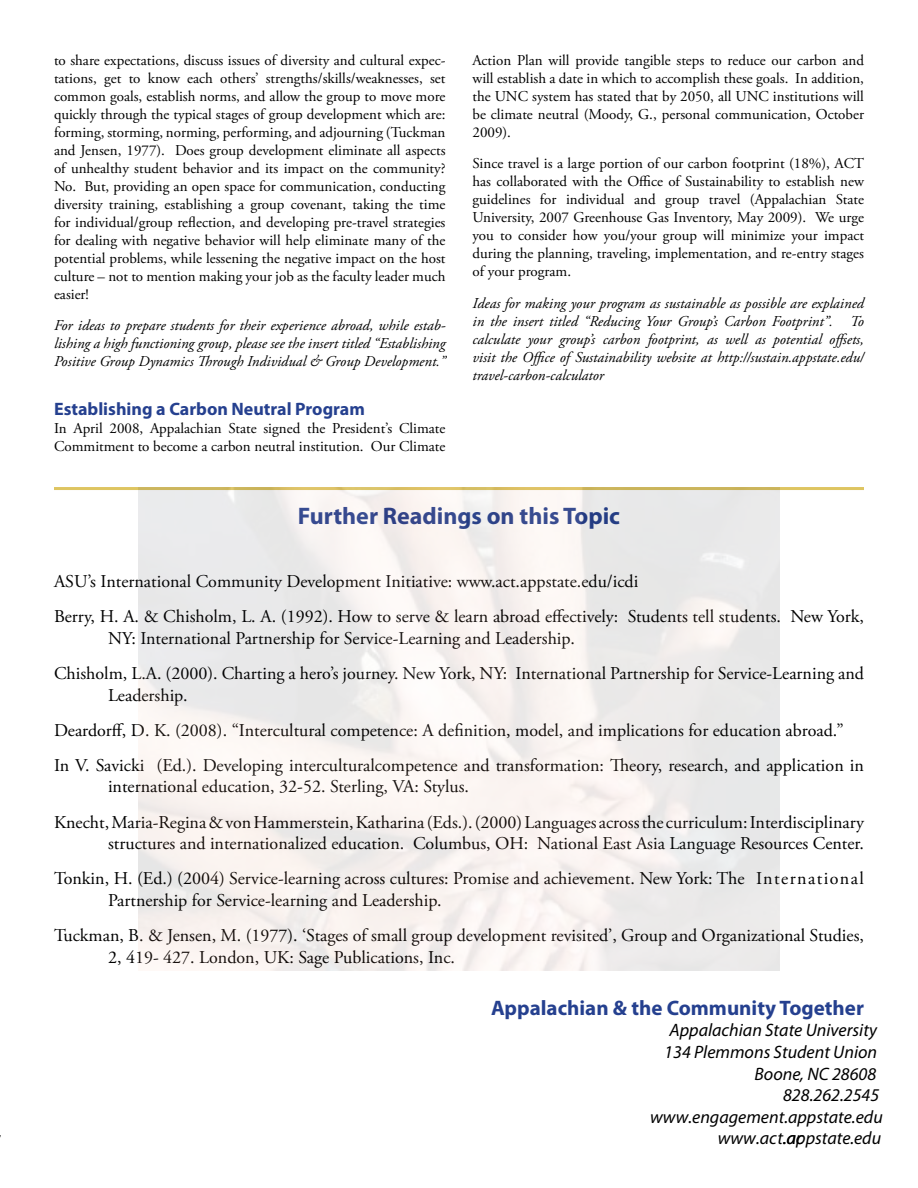
<style>
.page{position:relative;width:918px;height:1188px;background:#fff}
.page>*{position:absolute;margin:0;border:0;box-sizing:border-box;transform-origin:0 0}
.t1{font:700 24px "Myriad Pro";color:#25408f}
.t2{font:700 21px "Myriad Pro";color:#25408f}
.t3{font:18px/35.1px "Adobe Garamond Pro";color:#000}
.t4{font:italic 18px "Myriad Pro";color:#000}
.t5{font:700 18px "Myriad Pro";color:#25408f}
.t6{font:15px/18px "Adobe Garamond Pro";color:#000;text-align:justify}
.t7{font:italic 15px/18px "Adobe Garamond Pro";color:#000;text-align:justify}
</style>
<div class="page">
<hr style="left:54px;top:487px;width:810px;height:3px;background:#dec561">
<img style="left:138px;top:487px;width:642px;height:483px">
<p class="t6" style="left:54px;top:52px;width:393px">to share expectations, discuss issues of diversity and cultural expec&shy;tations, get to know each others’ strengths/skills/weaknesses, set common goals, establish norms, and allow the group to move more quickly through the typical stages of group development which are: forming, storming, norming, performing, and adjourning (Tuckman and Jensen, 1977). Does group development eliminate all aspects of unhealthy student behavior and its impact on the community?<br>No. But, providing an open space for communication, conducting diversity training, establishing a group covenant, taking the time for individual/group reflection, and developing pre-travel strategies for dealing with negative behavior will help eliminate many of the potential problems, while lessening the negative impact on the host culture – not to mention making your job as the faculty leader much easier!</p>
<p class="t7" style="left:54px;top:317px;width:393px">For ideas to prepare students for their experience abroad, while estab&shy;lishing a high functioning group, please see the insert titled “Establishing Positive Group Dynamics Through Individual &amp; Group Development.”</p>
<p class="t5" style="left:54px;top:397px;width:312px">Establishing a Carbon Neutral Program</p>
<p class="t6" style="left:54px;top:420px;width:393px">In April 2008, Appalachian State signed the President’s Climate<br>Commitment to become a carbon neutral institution. Our Climate</p>
<p class="t6" style="left:472px;top:52px;width:393px">Action Plan will provide tangible steps to reduce our carbon and will establish a date in which to accomplish these goals. In addition, the UNC system has stated that by 2050, all UNC institutions will be climate neutral (Moody, G., personal communication, October 2009).</p>
<p class="t6" style="left:472px;top:155px;width:393px">Since travel is a large portion of our carbon footprint (18%), ACT has collaborated with the Office of Sustainability to establish new guidelines for individual and group travel (Appalachian State University, 2007 Greenhouse Gas Inventory, May 2009). We urge you to consider how you/your group will minimize your impact during the planning, traveling, implementation, and re-entry stages of your program.</p>
<p class="t7" style="left:472px;top:295px;width:393px">Ideas for making your program as sustainable as possible are explained in the insert titled “Reducing Your Group’s Carbon Footprint”. To calculate your group’s carbon footprint, as well as potential offsets, visit the Office of Sustainability website at http://sustain.appstate.edu/ travel-carbon-calculator</p>
<h1 class="t1" style="left:298px;top:500px;width:324px">Further Readings on this Topic</h1>
<p class="t3" style="left:54px;top:565px;width:811px">ASU’s International Community Development Initiative: www.act.appstate.edu/icdi<br>Berry, H. A. &amp; Chisholm, L. A. (1992). How to serve &amp; learn abroad effectively: Students tell students. New York,</p>
<p class="t3" style="left:54px;top:621px;width:812px;text-indent:54px">NY: International Partnership for Service-Learning and Leadership.<br>Chisholm, L.A. (2000). Charting a hero’s journey. New York, NY: International Partnership for Service-Learning and</p>
<p class="t3" style="left:54px;top:678px;width:811px;text-indent:54px">Leadership.<br>Deardorff, D. K. (2008). “Intercultural competence: A definition, model, and implications for education abroad.”<br>In V. Savicki (Ed.). Developing interculturalcompetence and transformation: Theory, research, and application in</p>
<p class="t3" style="left:54px;top:770px;width:811px;text-indent:54px">international education, 32-52. Sterling, VA: Stylus.<br>Knecht, Maria-Regina &amp; von Hammerstein, Katharina (Eds.). (2000) Languages across the curriculum: Interdisciplinary</p>
<p class="t3" style="left:54px;top:827px;width:812px;text-align:right">structures and internationalized education. Columbus, OH: National East Asia Language Resources Center.<br>Tonkin, H. (Ed.) (2004) Service-learning across cultures: Promise and achievement. New York: The International</p>
<p class="t3" style="left:54px;top:883px;width:811px;text-indent:54px">Partnership for Service-learning and Leadership.<br>Tuckman, B. &amp; Jensen, M. (1977). ‘Stages of small group development revisited’, Group and Organizational Studies,</p>
<p class="t3" style="left:108px;top:940px;width:349px">2, 419- 427. London, UK: Sage Publications, Inc.</p>
<h2 class="t2" style="left:491px;top:994px;width:375px">Appalachian &amp; the Community Together</h2>
<p class="t4" style="left:669px;top:1019px;width:209px">Appalachian State University</p>
<p class="t4" style="left:664px;top:1041px;width:214px">134 Plemmons Student Union</p>
<p class="t4" style="left:755px;top:1062px;width:123px">Bo one, NC 28608</p>
<p class="t4" style="left:783px;top:1084px;width:98px">828.262.2545</p>
<p class="t4" style="left:650px;top:1106px;width:234px">www.engagement.appstate.edu</p>
<p class="t4" style="left:718px;top:1127px;width:87px">www.ac .ac</p>
<p class="t4" style="left:777px;top:1127px;width:105px">t ppstate.edu</p>
</div>
